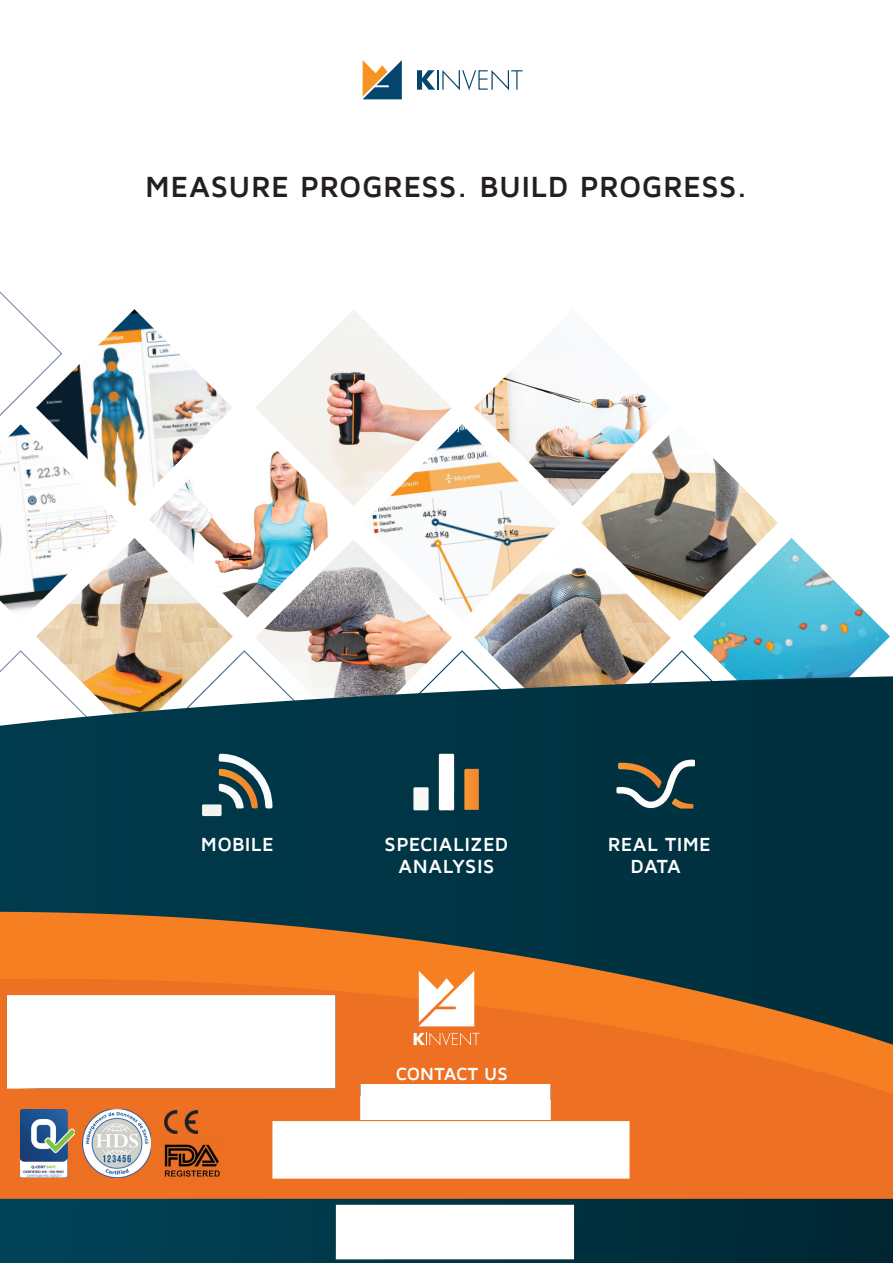
<style>
.page{position:relative;width:893px;height:1263px;background:#fff}
.page>*{position:absolute;margin:0;border:0;box-sizing:border-box;transform-origin:0 0}
.t1{font:700 30px "Maven Pro";letter-spacing:.015em;color:#231f20}
.t2{font:700 19.5px/22.2px "Maven Pro";letter-spacing:.02em;color:#fff;text-align:center}
.t3{font:700 18px "Maven Pro";letter-spacing:-.015em;color:#fff}
</style>
<div class="page">
<img style="left:474px;top:567px;width:197px;height:109px">
<img style="left:0;top:424px;width:117px;height:187px">
<img style="left:256px;top:540px;width:196px;height:136px">
<img style="left:36px;top:538px;width:197px;height:138px">
<img style="left:581px;top:445px;width:197px;height:176px">
<img style="left:149px;top:506px;width:197px;height:112px">
<img style="left:36px;top:309px;width:196px;height:197px">
<img style="left:693px;top:538px;width:197px;height:138px">
<img style="left:474px;top:369px;width:197px;height:88px">
<img style="left:560px;top:457px;width:62px;height:49px">
<img style="left:255px;top:310px;width:197px;height:196px">
<img style="left:364px;top:424px;width:196px;height:197px">
<svg style="left:0;top:650px;width:120px;height:26px"></svg>
<svg style="left:0;top:676px;width:893px;height:236px;background:#0f3f4c"></svg>
<svg style="left:0;top:912px;width:893px;height:67px;background:#745632"></svg>
<svg style="left:0;top:979px;width:893px;height:220px;fill:#ed7023"></svg>
<svg style="left:0;top:1199px;width:893px;height:64px"></svg>
<svg style="left:414px;top:1033px;width:65px;height:12px"></svg>
<svg style="left:419px;top:971px;width:55px;height:55px"></svg>
<svg style="left:0;top:291px;width:62px;height:125px"></svg>
<img style="left:20px;top:1109px;width:55px;height:68px">
<img style="left:161px;top:1137px;width:62px;height:47px">
<img style="left:165px;top:1110px;width:32px;height:23px">
<img style="left:83px;top:1109px;width:68px;height:68px">
<svg style="left:363px;top:60px;width:39px;height:39px"></svg>
<svg style="left:417px;top:70px;width:106px;height:20px"></svg>
<svg style="left:145px;top:650px;width:199px;height:199px"></svg>
<svg style="left:362px;top:649px;width:200px;height:200px;background:#335660"></svg>
<svg style="left:582px;top:649px;width:200px;height:200px;background:#224c57"></svg>
<h1 class="t1" style="left:145px;top:171px;width:604px">MEASURE PROGRESS. BUILD PROGRESS.</h1>
<p class="t2" style="left:201px;top:833px;width:74px">MOBILE</p>
<p class="t2" style="left:385px;top:833px;width:125px">SPECIALIZED<br>ANALYSIS</p>
<p class="t2" style="left:608px;top:833px;width:105px">REAL TIME<br>DATA</p>
<p class="t3" style="left:396px;top:1064px;width:113px">CONTACT US</p>
</div>
